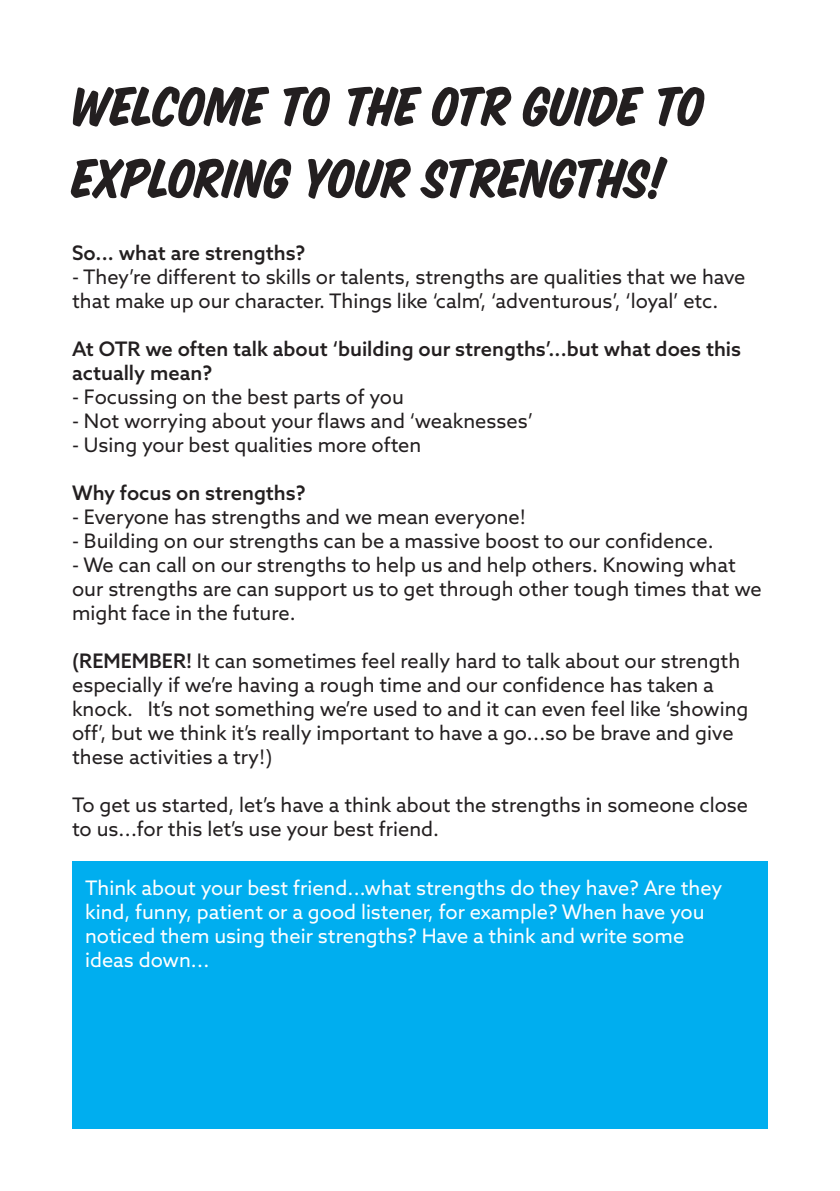
<style>
.page{position:relative;width:840px;height:1191px;background:#fff}
.page>*{position:absolute;margin:0;border:0;box-sizing:border-box;transform-origin:0 0}
.t1{font:60px/72px "House Slant";letter-spacing:-.01em;color:#231f20}
.t2{font:20px/24px "Azo Sans";color:#231f20}
.t3{font:20px/24px "Azo Sans";color:#fff}
.t4{font:500 20px/24px "Azo Sans";color:#231f20}
.s1{font-weight:500}
</style>
<div class="page">
<div style="left:72px;top:861px;width:695px;height:267px;background:#00aeef"></div>
<p class="t1" style="left:72px;top:70px;width:634px">WELCOME TO THE OTR GUIDE TO<br>EXPLORING YOUR STRENGTHS!</p>
<p class="t4" style="left:72px;top:240px;width:235px">So... what are strengths?</p>
<p class="t2" style="left:72px;top:264px;width:674px">- They’re different to skills or talents, strengths are qualities that we have that make up our character. Things like ‘calm’, ‘adventurous’, ‘loyal’ etc.</p>
<p class="t4" style="left:72px;top:336px;width:670px">At OTR we often talk about ‘building our strengths’...but what does this actually mean?</p>
<p class="t2" style="left:72px;top:384px;width:333px">- Focussing on the best parts of you</p>
<p class="t2" style="left:72px;top:408px;width:462px">- Not worrying about your flaws and ‘weaknesses’</p>
<p class="t2" style="left:72px;top:432px;width:350px">- Using your best qualities more often</p>
<p class="t4" style="left:72px;top:480px;width:235px">Why focus on strengths?</p>
<p class="t2" style="left:72px;top:504px;width:455px">- Everyone has strengths and we mean everyone!</p>
<p class="t2" style="left:72px;top:528px;width:642px">- Building on our strengths can be a massive boost to our confidence.</p>
<p class="t2" style="left:72px;top:552px;width:690px">- We can call on our strengths to help us and help others. Knowing what our strengths are can support us to get through other tough times that we might face in the future.</p>
<p class="t2" style="left:72px;top:648px;width:677px"><span class="s1">(REMEMBER!</span> It can sometimes feel really hard to talk about our strength especially if we’re having a rough time and our confidence has taken a knock. It’s not something we’re used to and it can even feel like ‘showing off’, but we think it’s really important to have a go...so be brave and give these activities a try!)</p>
<p class="t2" style="left:72px;top:792px;width:677px">To get us started, let’s have a think about the strengths in someone close to us...for this let’s use your best friend.</p>
<p class="t3" style="left:85px;top:875px;width:638px">Think about your best friend...what strengths do they have? Are they kind, funny, patient or a good listener, for example? When have you noticed them using their strengths? Have a think and write some ideas down...</p>
</div>
